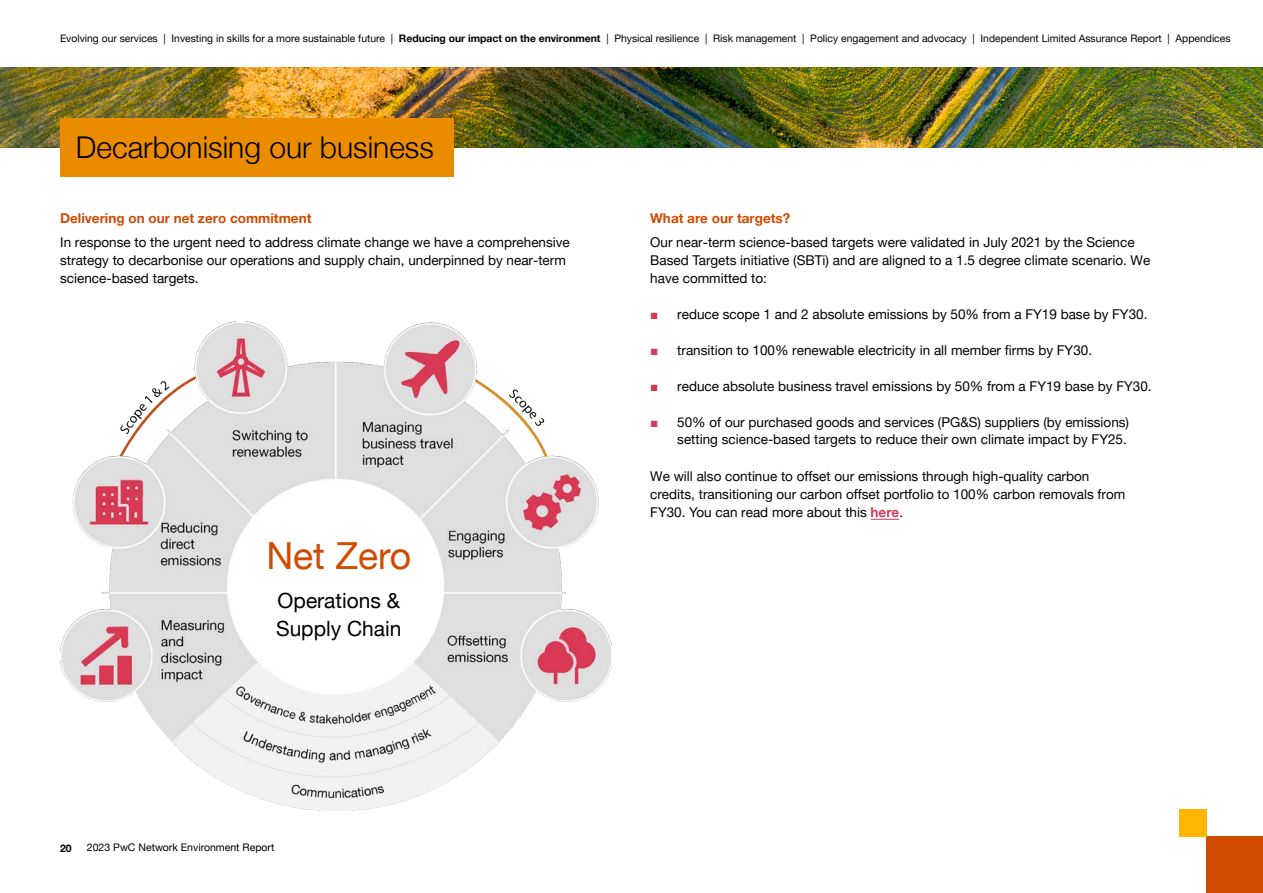
<style>
.page{position:relative;width:1263px;height:893px;background:#fff}
.page>*{position:absolute;margin:0;border:0;box-sizing:border-box;transform-origin:0 0}
.t1{font:37.2px "Helvetica Neue";color:#d04a02}
.t2{font:300 30px "Helvetica Neue";color:#000}
.t3{font:21px/27.9px "Helvetica Neue";color:#000}
.t4{font:13.5px/18px "Helvetica Neue LT Pro";color:#000}
.t5{font:700 13.5px "Helvetica Neue LT Pro";color:#d04a02}
.t6{font:10.5px "Helvetica Neue";color:#000}
.t7{font:700 10.5px "Helvetica Neue";color:#000}
.t8{font:10.35px "Helvetica Neue LT Pro";color:#000}
.s1{font-weight:700}
.s2{font-family:"Arial";color:#d93954}
.s3{font-weight:700;color:#d93954}
</style>
<div class="page">
<div style="left:1207px;top:837px;width:56px;height:56px;background:#d04a02"></div>
<div style="left:1180px;top:810px;width:27px;height:27px;background:#ffb600"></div>
<img style="left:0;top:68px;width:1263px;height:79px">
<div style="left:60px;top:118px;width:393px;height:59px;background:#eb8c00"></div>
<img style="left:60px;top:321px;width:552px;height:489px">
<svg style="left:870px;top:519px;width:29px;height:1px"></svg>
<p class="t8" style="left:60px;top:31px;width:1172px">Evolving our services | Investing in skills for a more sustainable future | <span class="s1">Reducing our impact on the environment</span> | Physical resilience | Risk management | Policy engagement and advocacy | Independent Limited Assurance Report | Appendices</p>
<h2 class="t2" style="left:76px;top:123px;width:359px">Decarbonising our business</h2>
<p class="t5" style="left:60px;top:210px;width:253px">Delivering on our net zero commitment</p>
<p class="t4" style="left:60px;top:233px;width:511px">In response to the urgent need to address climate change we have a comprehensive strategy to decarbonise our operations and supply chain, underpinned by near-term science-based targets.</p>
<h1 class="t1" style="left:266px;top:529px;width:146px">Net Zero</h1>
<h3 class="t3" style="left:276px;top:588px;width:127px">Operations &amp;<br>Supply Chain</h3>
<p class="t5" style="left:650px;top:209px;width:142px">What are our targets?</p>
<p class="t4" style="left:650px;top:233px;width:502px">Our near-term science-based targets were validated in July 2021 by the Science<br>Based Targets initiative (SBTi) and are aligned to a 1.5 degree climate scenario. We have committed to:</p>
<p class="t4" style="left:650px;top:305px;width:499px"><span class="s2">■</span> reduce scope 1 and 2 absolute emissions by 50% from a FY19 base by FY30.</p>
<p class="t4" style="left:650px;top:341px;width:443px"><span class="s2">■</span> transition to 100% renewable electricity in all member firms by FY30.</p>
<p class="t4" style="left:650px;top:377px;width:503px"><span class="s2">■</span> reduce absolute business travel emissions by 50% from a FY19 base by FY30.</p>
<p class="t4" style="left:650px;top:413px;width:480px;line-height:17.2px;text-align:right"><span class="s2">■</span> 50% of our purchased goods and services (PG&amp;S) suppliers (by emissions) setting science-based targets to reduce their own climate impact by FY25.</p>
<p class="t4" style="left:650px;top:467px;width:477px">We will also continue to offset our emissions through high-quality carbon credits, transitioning our carbon offset portfolio to 100% carbon removals from<br>FY30. You can read more about this <span class="s3">here</span>.</p>
<p class="t7" style="left:60px;top:840px;width:13px">20</p>
<p class="t6" style="left:87px;top:840px;width:189px">2023 PwC Network Environment Report</p>
</div>
